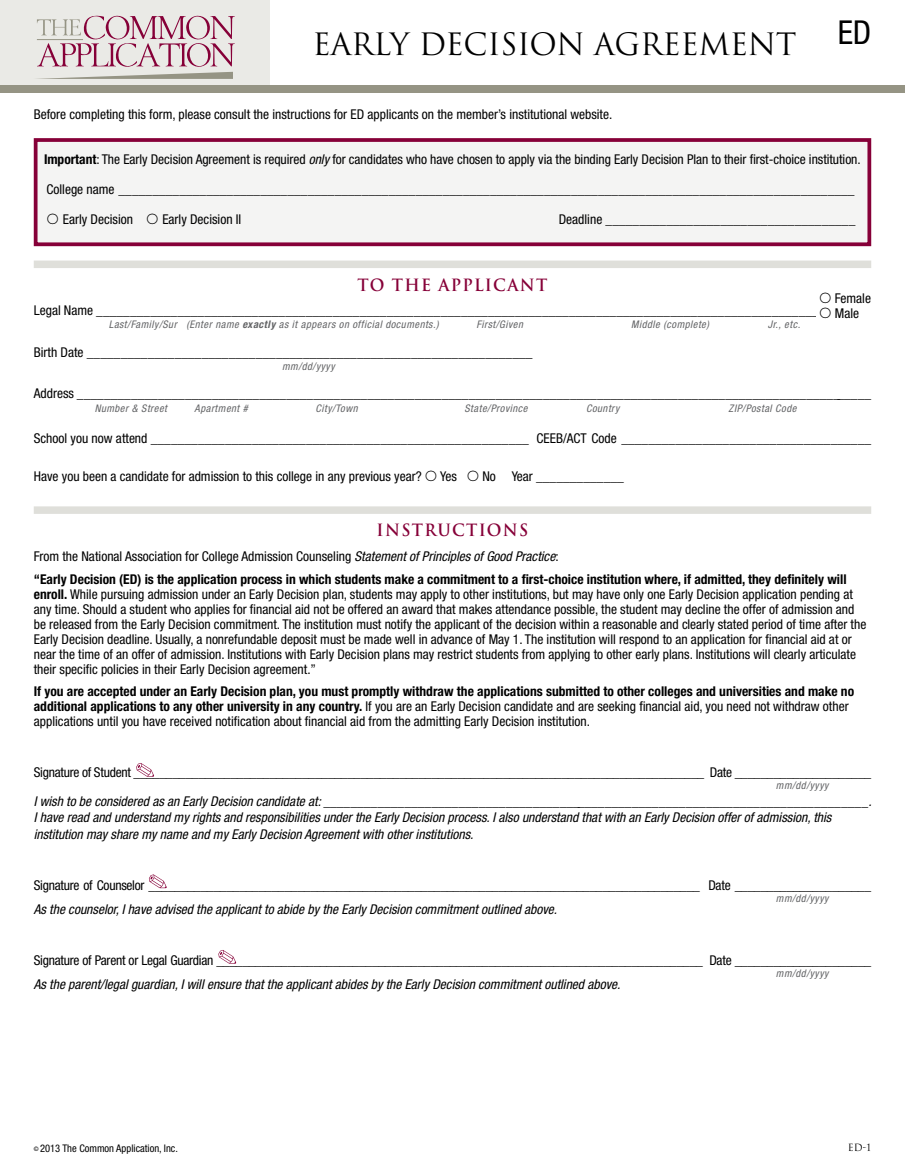
<style>
.page{position:relative;width:905px;height:1175px;background:#fff}
.page>*{position:absolute;margin:0;border:0;box-sizing:border-box;transform-origin:0 0}
.t1{font:condensed 33px "Helvetica Neue";color:#000}
.t2{font:30px "Trajan";letter-spacing:-.01em;color:#000}
.t3{font:700 16.5px "Trajan";letter-spacing:.08em;color:#860038;scale:.96 1}
.t4{font:condensed 13.5px/15px "Helvetica Neue";color:#000}
.t5{font:italic condensed 13.5px/16.5px "Helvetica Neue";color:#000}
.t6{font:condensed 13.5px "Helvetica Neue";letter-spacing:-.02em;color:#000}
.t7{font:700 condensed 13.5px/22.5px "Helvetica Neue";color:#000}
.t8{font:italic condensed 10.5px "Helvetica Neue";letter-spacing:.05em;color:#636466}
.t9{font:condensed 10.5px "Helvetica Neue";color:#000}
.t10{font:9.75px "Trajan";color:#000}
.s1{font-weight:700}
.s2{font-style:italic}
.s3{font-family:"European Pi Three";font-stretch:normal;font-size:15px}
.s4{font-weight:400}
.s5{font-weight:400;font-style:italic}
.s6{font-size:6.15px}
</style>
<div class="page">
<div style="left:0;top:0;width:269px;height:86px;background:#eaeae6"></div>
<div style="left:0;top:86px;width:904px;height:7px;background:#959484"></div>
<svg style="left:37px;top:16px;width:198px;height:63px"></svg>
<svg style="left:136px;top:763px;width:18px;height:13px"></svg>
<svg style="left:149px;top:874px;width:18px;height:14px"></svg>
<svg style="left:218px;top:950px;width:18px;height:13px"></svg>
<div style="left:36px;top:140px;width:833px;height:104px;background:#f4f4f3"></div>
<div style="left:34px;top:138px;width:837px;height:108px;border:4px solid #860038"></div>
<div style="left:34px;top:260px;width:837px;height:8px;background:#dfdfda"></div>
<div style="left:34px;top:506px;width:837px;height:8px;background:#dfdfda"></div>
<h2 class="t2" style="left:312px;top:26px;width:485px">EARLY DECISION AGREEMENT</h2>
<p class="t4" style="left:34px;top:106px;width:580px">Before completing this form, please consult the instructions for ED applicants on the member’s institutional website.</p>
<h1 class="t1" style="left:837px;top:13px;width:35px">ED</h1>
<p class="t4" style="left:44px;top:152px;width:818px"><span class="s1">Important</span>: The Early Decision Agreement is required <span class="s2">only</span> for candidates who have chosen to apply via the binding Early Decision Plan to their first-choice institution.</p>
<p class="t4" style="left:47px;top:182px;width:809px">College name _____________________________________________________________________________________________________________</p>
<p class="t4" style="left:46px;top:212px;width:196px"><span class="s3">p</span> Early Decision <span class="s3">p</span> Early Decision II</p>
<p class="t4" style="left:559px;top:212px;width:298px">Deadline _____________________________________</p>
<p class="t3" style="left:357px;top:274px;width:15px">TO</p>
<p class="t3" style="left:392px;top:274px;width:149px">THE APPLICANT</p>
<p class="t4" style="left:34px;top:303px;width:838px">Legal Name ___________________________________________________________________________________________________________________</p>
<p class="t8" style="left:109px;top:318px;width:331px">Last/Family/Sur (Enter name <span class="s1">exactly</span> as it appears on official documents.)</p>
<p class="t8" style="left:476px;top:318px;width:48px">First/Given</p>
<p class="t8" style="left:631px;top:318px;width:79px">Middle (complete)</p>
<p class="t8" style="left:767px;top:318px;width:34px">Jr., etc.</p>
<p class="t4" style="left:34px;top:344px;width:500px">Birth Date __________________________________________________________________</p>
<p class="t8" style="left:282px;top:360px;width:54px">mm/dd/yyyy</p>
<p class="t4" style="left:34px;top:386px;width:838px">Address ______________________________________________________________________________________________________________________</p>
<p class="t8" style="left:95px;top:402px;width:74px">Number &amp; Street</p>
<p class="t8" style="left:194px;top:402px;width:55px">Apartment #</p>
<p class="t8" style="left:315px;top:402px;width:44px">City/Town</p>
<p class="t8" style="left:464px;top:402px;width:65px">State/Province</p>
<p class="t8" style="left:586px;top:402px;width:35px">Country</p>
<p class="t8" style="left:728px;top:402px;width:69px">ZIP/Postal Code</p>
<p class="t4" style="left:34px;top:431px;width:838px">School you now attend ________________________________________________________ CEEB/ACT Code _____________________________________</p>
<p class="t4" style="left:34px;top:468px;width:591px">Have you been a candidate for admission to this college in any previous year? <span class="s3">p</span> Yes <span class="s3">p</span> No Year _____________</p>
<p class="t4" style="left:819px;top:290px;width:53px"><span class="s3">p</span> Female <span class="s3">p</span> Male</p>
<p class="t3" style="left:376px;top:520px;width:159px">INSTRUCTIONS</p>
<p class="t7" style="left:34px;top:545px;width:814px"><span class="s4">From the National Association for College Admission Counseling</span> <span class="s5">Statement of Principles of Good Practice</span><span class="s4">:<br></span>“Early Decision (ED) is the application process in which students make a commitment to a first-choice institution where, if admitted, they definitely will</p>
<p class="t4" style="left:34px;top:586px;width:834px"><span class="s1">enroll.</span> While pursuing admission under an Early Decision plan, students may apply to other institutions, but may have only one Early Decision application pending at any time. Should a student who applies for financial aid not be offered an award that makes attendance possible, the student may decline the offer of admission and be released from the Early Decision commitment. The institution must notify the applicant of the decision within a reasonable and clearly stated period of time after the Early Decision deadline. Usually, a nonrefundable deposit must be made well in advance of May 1. The institution will respond to an application for financial aid at or near the time of an offer of admission. Institutions with Early Decision plans may restrict students from applying to other early plans. Institutions will clearly articulate their specific policies in their Early Decision agreement.”</p>
<p class="t4" style="left:34px;top:684px;width:822px"><span class="s1">If you are accepted under an Early Decision plan, you must promptly withdraw the applications submitted to other colleges and universities and make no additional applications to any other university in any country.</span> If you are an Early Decision candidate and are seeking financial aid, you need not withdraw other applications until you have received notification about financial aid from the admitting Early Decision institution.</p>
<p class="t6" style="left:34px;top:764px;width:839px">Signature of Student ________________________________________________________________________________________ Date _____________________</p>
<p class="t8" style="left:776px;top:779px;width:54px">mm/dd/yyyy</p>
<p class="t5" style="left:34px;top:792px;width:839px">I wish to be considered as an Early Decision candidate at: _________________________________________________________________________________.<br>I have read and understand my rights and responsibilities under the Early Decision process. I also understand that with an Early Decision offer of admission, this institution may share my name and my Early Decision Agreement with other institutions.</p>
<p class="t6" style="left:34px;top:877px;width:839px">Signature of Counselor _____________________________________________________________________________________ Date _____________________</p>
<p class="t8" style="left:776px;top:892px;width:54px">mm/dd/yyyy</p>
<p class="t5" style="left:34px;top:900px;width:525px">As the counselor, I have advised the applicant to abide by the Early Decision commitment outlined above.</p>
<p class="t6" style="left:34px;top:952px;width:839px">Signature of Parent or Legal Guardian ___________________________________________________________________________ Date _____________________</p>
<p class="t8" style="left:776px;top:967px;width:54px">mm/dd/yyyy</p>
<p class="t5" style="left:34px;top:975px;width:588px">As the parent/legal guardian, I will ensure that the applicant abides by the Early Decision commitment outlined above.</p>
<p class="t9" style="left:34px;top:1141px;width:146px"><span class="s6">©</span> 2013 The Common Application, Inc.</p>
<p class="t10" style="left:847px;top:1141px;width:25px">ED-1</p>
</div>
